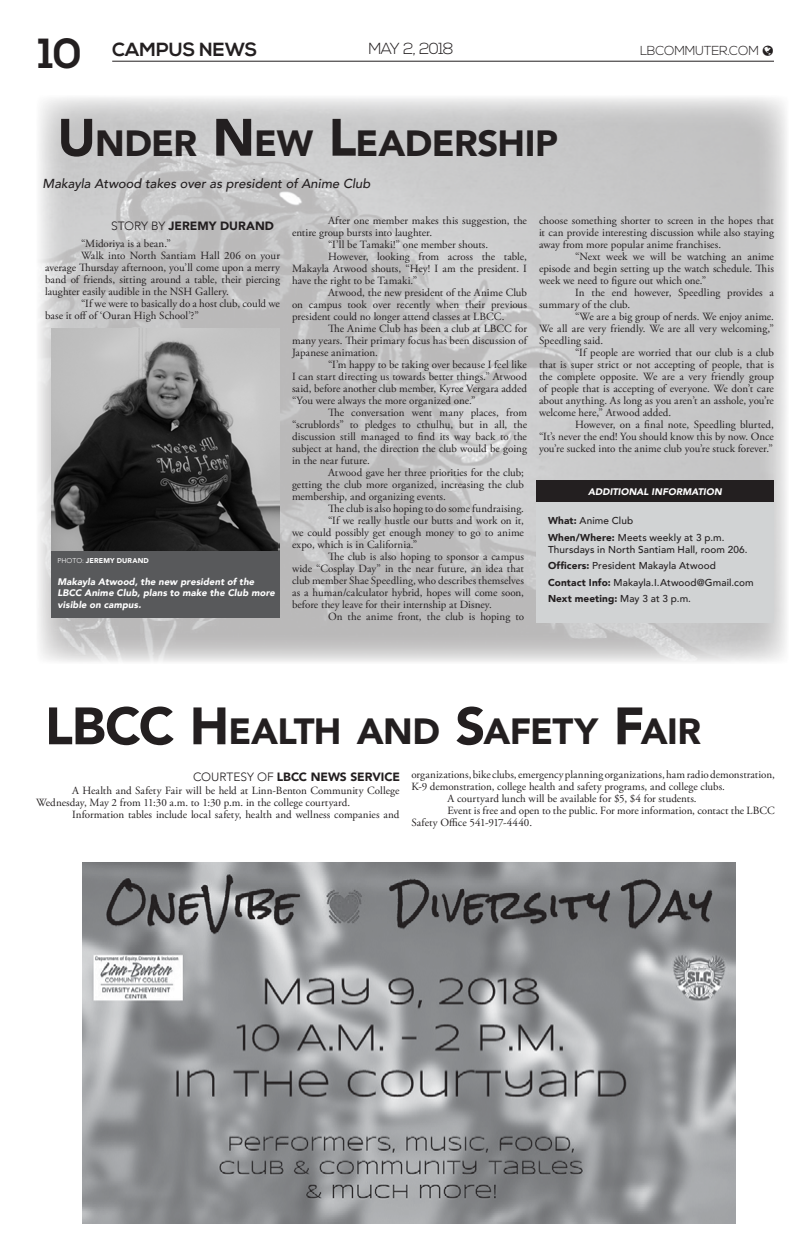
<style>
.page{position:relative;width:810px;height:1260px;background:#fff}
.page>*{position:absolute;margin:0;border:0;box-sizing:border-box;transform-origin:0 0}
.t1{font:900 36.4px "Avenir";letter-spacing:-.015em;color:#231f20}
.t2{font:700 19px "Nexa";letter-spacing:.005em;color:#231f20}
.t3{font:300 16px "Nexa";letter-spacing:-.05em;color:#231f20}
.t4{font:italic 500 13px "Avenir";color:#231f20}
.t5{font:300 13px "Nexa";letter-spacing:-.02em;color:#231f20}
.t6{font:900 12px "Avenir";color:#231f20}
.t7{font:11px/12px "Adobe Garamond Pro";letter-spacing:.005em;color:#231f20;text-align:justify}
.t8{font:500 10px/16.5px "Avenir";letter-spacing:.01em;color:#231f20}
.t9{font:italic 900 9.5px/11.5px "Avenir";letter-spacing:.015em;color:#fff}
.t10{font:900 7px "Avenir";letter-spacing:.02em;color:#fff}
.s1{font-size:42px}
.s2{font-size:52px}
.s3{font-weight:300}
.s4{font-weight:900}
</style>
<div class="page">
<hr style="left:112px;top:61px;width:662px;height:1px;background:#231f20">
<img style="left:38px;top:97px;width:749px;height:565px">
<img style="left:82px;top:862px;width:654px;height:362px">
<div style="left:536px;top:502px;width:238px;height:120px;background:#d1d3d4"></div>
<div style="left:536px;top:481px;width:238px;height:21px;background:#231f20"></div>
<img style="left:52px;top:328px;width:228px;height:223px">
<div style="left:51px;top:552px;width:229px;height:66px;background:#58595b"></div>
<h2 class="t2" style="left:38px;top:39px;width:221px"><span class="s1">10</span> CAMPUS NEWS</h2>
<h3 class="t3" style="left:368px;top:40px;width:87px">MAY 2, 2018</h3>
<p class="t5" style="left:640px;top:43px;width:120px">LBCOMMUTER.COM</p>
<h1 class="t1" style="left:57px;top:112px;width:499px"><span class="s2">U</span> NDER <span class="s2">N</span> EW <span class="s2">L</span>EADERSHIP</h1>
<p class="t4" style="left:43px;top:176px;width:329px">Makayla Atwood takes over as president of Anime Club</p>
<p class="t6" style="left:111px;top:215px;width:164px"><span class="s3">STORY BY</span> JEREMY DURAND</p>
<p class="t7" style="left:328px;top:215px;width:200px">After one member makes this suggestion, the</p>
<p class="t7" style="left:292px;top:227px;width:142px">entire group bursts into laughter.</p>
<p class="t7" style="left:328px;top:239px;width:162px">“I’ll be Tamaki!” one member shouts.</p>
<p class="t7" style="left:328px;top:251px;width:201px">However, looking from across the table,</p>
<p class="t7" style="left:292px;top:263px;width:236px">Makayla Atwood shouts, “Hey! I am the president. I</p>
<p class="t7" style="left:292px;top:275px;width:127px">have the right to be Tamaki.”</p>
<p class="t7" style="left:328px;top:287px;width:201px">Atwood, the new president of the Anime Club</p>
<p class="t7" style="left:292px;top:299px;width:236px">on campus took over recently when their previous</p>
<p class="t7" style="left:292px;top:311px;width:214px">president could no longer attend classes at LBCC.</p>
<p class="t7" style="left:328px;top:323px;width:200px">The Anime Club has been a club at LBCC for</p>
<p class="t7" style="left:292px;top:335px;width:236px">many years. Their primary focus has been discussion of</p>
<p class="t7" style="left:292px;top:347px;width:87px">Japanese animation.</p>
<p class="t7" style="left:328px;top:359px;width:200px">“I’m happy to be taking over because I feel like</p>
<p class="t7" style="left:292px;top:371px;width:236px">I can start directing us towards better things.” Atwood</p>
<p class="t7" style="left:292px;top:383px;width:237px">said, before another club member, Kyree Vergara added</p>
<p class="t7" style="left:292px;top:395px;width:185px">“You were always the more organized one.”</p>
<p class="t7" style="left:328px;top:407px;width:200px">The conversation went many places, from</p>
<p class="t7" style="left:292px;top:419px;width:237px">“scrublords” to pledges to cthulhu, but in all, the</p>
<p class="t7" style="left:292px;top:431px;width:236px">discussion still managed to find its way back to the</p>
<p class="t7" style="left:292px;top:443px;width:237px">subject at hand, the direction the club would be going</p>
<p class="t7" style="left:292px;top:455px;width:79px">in the near future.</p>
<p class="t7" style="left:328px;top:467px;width:197px">Atwood gave her three priorities for the club;</p>
<p class="t7" style="left:292px;top:479px;width:234px">getting the club more organized, increasing the club</p>
<p class="t7" style="left:292px;top:491px;width:155px">membership, and organizing events.</p>
<p class="t7" style="left:328px;top:503px;width:197px">The club is also hoping to do some fundraising.</p>
<p class="t7" style="left:328px;top:515px;width:197px">“If we really hustle our butts and work on it,</p>
<p class="t7" style="left:292px;top:527px;width:233px">we could possibly get enough money to go to anime</p>
<p class="t7" style="left:292px;top:539px;width:127px">expo, which is in California.”</p>
<p class="t7" style="left:328px;top:551px;width:198px">The club is also hoping to sponsor a campus</p>
<p class="t7" style="left:292px;top:563px;width:234px">wide “Cosplay Day” in the near future, an idea that</p>
<p class="t7" style="left:292px;top:575px;width:233px">club member Shae Speedling, who describes themselves</p>
<p class="t7" style="left:292px;top:587px;width:233px">as a human/calculator hybrid, hopes will come soon,</p>
<p class="t7" style="left:292px;top:599px;width:201px">before they leave for their internship at Disney.</p>
<p class="t7" style="left:328px;top:611px;width:198px">On the anime front, the club is hoping to</p>
<p class="t7" style="left:81px;top:238px;width:91px">“Midoriya is a bean.”</p>
<p class="t7" style="left:81px;top:250px;width:200px">Walk into North Santiam Hall 206 on your</p>
<p class="t7" style="left:45px;top:262px;width:237px">average Thursday afternoon, you’ll come upon a merry</p>
<p class="t7" style="left:45px;top:274px;width:236px">band of friends, sitting around a table, their piercing</p>
<p class="t7" style="left:45px;top:286px;width:186px">laughter easily audible in the NSH Gallery.</p>
<p class="t7" style="left:81px;top:298px;width:201px">“If we were to basically do a host club, could we</p>
<p class="t7" style="left:45px;top:310px;width:155px">base it off of ‘Ouran High School’?”</p>
<p class="t10" style="left:57px;top:555px;width:93px"><span class="s3">PHOTO:</span> JEREMY DURAND</p>
<p class="t9" style="left:57px;top:575px;width:219px">Makayla Atwood, the new president of the<br>LBCC Anime Club, plans to make the Club more visible on campus.</p>
<p class="t7" style="left:539px;top:215px;width:237px">choose something shorter to screen in the hopes that it can provide interesting discussion while also staying away from more popular anime franchises.</p>
<p class="t7" style="left:539px;top:251px;width:237px;text-indent:36px">“Next week we will be watching an anime episode and begin setting up the watch schedule. This week we need to figure out which one.”</p>
<p class="t7" style="left:539px;top:287px;width:237px;text-indent:36px">In the end however, Speedling provides a summary of the club.</p>
<p class="t7" style="left:539px;top:311px;width:237px;text-indent:36px">“We are a big group of nerds. We enjoy anime.<br>We all are very friendly. We are all very welcoming,” Speedling said.</p>
<p class="t7" style="left:539px;top:347px;width:237px;text-indent:36px">“If people are worried that our club is a club that is super strict or not accepting of people, that is the complete opposite. We are a very friendly group of people that is accepting of everyone. We don’t care about anything. As long as you aren’t an asshole, you’re welcome here,” Atwood added.</p>
<p class="t7" style="left:539px;top:419px;width:237px;text-indent:36px">However, on a final note, Speedling blurted, “It’s never the end! You should know this by now. Once you’re sucked into the anime club you’re stuck forever.”</p>
<p class="t9" style="left:588px;top:486px;width:135px">ADDITIONAL INFORMATION</p>
<p class="t8" style="left:548px;top:512px;width:178px"><span class="s4">What:</span> Anime Club<br><span class="s4">When/Where:</span> Meets weekly at 3 p.m.</p>
<p class="t8" style="left:548px;top:540px;width:207px">Thursdays in North Santiam Hall, room 206.<br><span class="s4">Officers:</span> President Makayla Atwood <span class="s4">Contact Info:</span> Makayla.I.Atwood@Gmail.com <span class="s4">Next meeting:</span> May 3 at 3 p.m.</p>
<h1 class="t1" style="left:45px;top:700px;width:655px"><span class="s2">LBCC H</span> EALTH AND <span class="s2">S</span>AFETY <span class="s2">F</span>AIR</h1>
<p class="t6" style="left:193px;top:767px;width:209px"><span class="s3">COURTESY OF</span> LBCC NEWS SERVICE</p>
<p class="t7" style="left:411px;top:769px;width:365px">organizations, bike clubs, emergency planning organizations, ham radio demonstration,</p>
<p class="t7" style="left:411px;top:781px;width:315px">K-9 demonstration, college health and safety programs, and college clubs.</p>
<p class="t7" style="left:447px;top:793px;width:251px">A courtyard lunch will be available for $5, $4 for students.</p>
<p class="t7" style="left:447px;top:805px;width:329px">Event is free and open to the public. For more information, contact the LBCC</p>
<p class="t7" style="left:411px;top:817px;width:122px">Safety Office 541-917-4440.</p>
<p class="t7" style="left:36px;top:785px;width:365px;text-indent:36px">A Health and Safety Fair will be held at Linn-Benton Community College<br>Wednesday, May 2 from 11:30 a.m. to 1:30 p.m. in the college courtyard.</p>
<p class="t7" style="left:72px;top:809px;width:329px">Information tables include local safety, health and wellness companies and</p>
</div>
